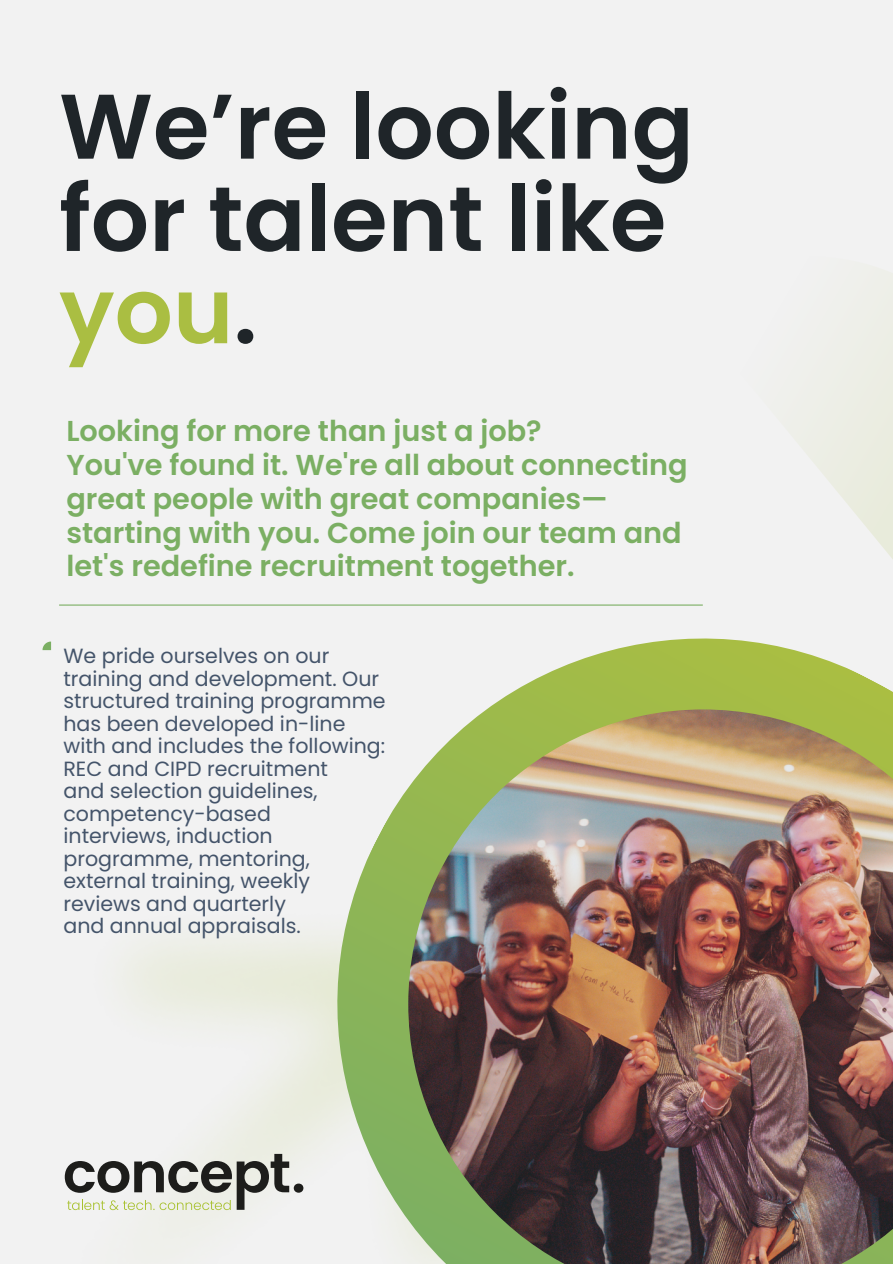
<style>
.page{position:relative;width:893px;height:1264px;background:#fff}
.page>*{position:absolute;margin:0;border:0;box-sizing:border-box;transform-origin:0 0}
.t1{font:600 91.5px/92.2px "Poppins";color:#1f2529}
.t2{font:600 28.8px/33.8px "Poppins";color:#7baf63}
.t3{font:20.55px/22.5px "Poppins";color:#44546a}
.s1{color:#aabe42}
</style>
<div class="page">
<div style="left:0;top:0;width:892px;height:1263px;background:#f2f2f2"></div>
<hr style="left:59px;top:604px;width:643px;height:1px;background:#7baf63">
<svg style="left:210px;top:604px;width:682px;height:659px"></svg>
<svg style="left:681px;top:289px;width:211px;height:337px"></svg>
<svg style="left:42px;top:641px;width:9px;height:9px"></svg>
<svg style="left:65px;top:1153px;width:224px;height:57px"></svg>
<div style="left:294px;top:1183px;width:9px;height:9px;background:#1d1d1b;border-radius:50%"></div>
<img style="left:408px;top:709px;width:484px;height:554px">
<p class="t1" style="left:59px;top:80px;width:636px">We’re looking for talent like <span class="s1">you</span>.</p>
<h1 class="t2" style="left:66px;top:414px;width:622px">Looking for more than just a job?<br>You've found it. We're all about connecting great people with great companies— starting with you. Come join our team and let's redefine recruitment together.</h1>
<p class="t3" style="left:63px;top:645px;width:323px">We pride ourselves on our training and development. Our structured training programme has been developed in-line</p>
<p class="t3" style="left:63px;top:735px;width:323px">with and includes the following:</p>
<p class="t3" style="left:63px;top:757px;width:266px">REC and CIPD recruitment</p>
<p class="t3" style="left:63px;top:780px;width:256px">and selection guidelines, competency-based</p>
<p class="t3" style="left:63px;top:825px;width:248px">interviews, induction programme, mentoring, external training, weekly</p>
<p class="t3" style="left:63px;top:892px;width:224px">reviews and quarterly</p>
<p class="t3" style="left:63px;top:915px;width:239px">and annual appraisals.</p>
</div>
